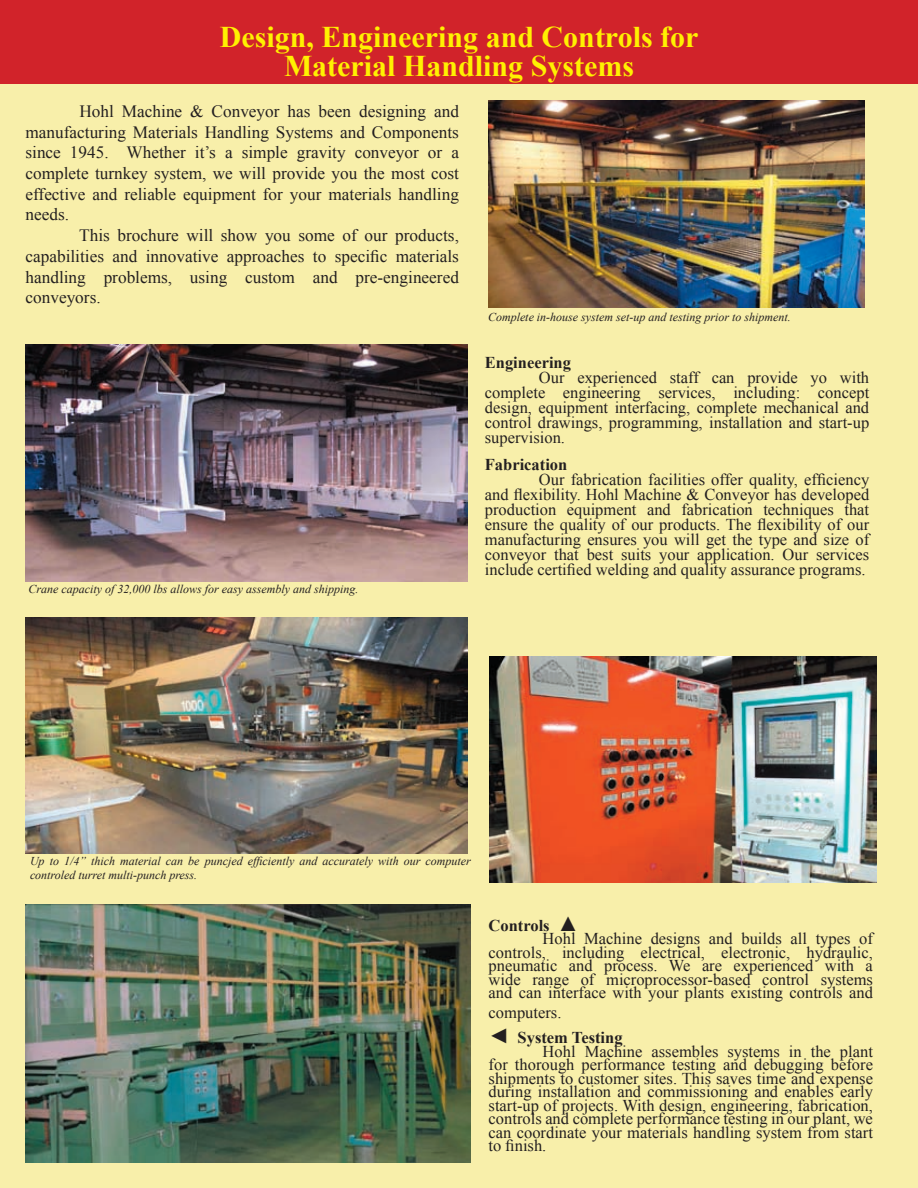
<style>
.page{position:relative;width:918px;height:1188px;background:#fff}
.page>*{position:absolute;margin:0;border:0;box-sizing:border-box;transform-origin:0 0}
.t1{font:700 30px "Times New Roman";color:#fff101}
.t2{font:17.25px/20.7px "Times New Roman";color:#231f20;text-align:justify}
.t3{font:16.5px/13.5px "Times New Roman";color:#231f20;text-align:justify}
.t4{font:700 16.5px "Times New Roman";color:#231f20}
.t5{font:italic 12px/14.4px "Times New Roman";color:#231f20}
.s1{font-size:21px}
</style>
<div class="page">
<div style="left:0;top:0;width:918px;height:86px;background:#d1232a"></div>
<div style="left:0;top:84px;width:918px;height:1104px;background:#f8efaa"></div>
<img style="left:489px;top:100px;width:376px;height:208px">
<img style="left:26px;top:617px;width:442px;height:237px">
<img style="left:26px;top:904px;width:445px;height:258px">
<img style="left:26px;top:345px;width:442px;height:236px">
<img style="left:489px;top:656px;width:387px;height:227px">
<p class="t1" style="left:220px;top:17px;width:480px">Design, Engineering and Controls for</p>
<p class="t1" style="left:284px;top:45px;width:352px">Material Handling Systems</p>
<p class="t2" style="left:26px;top:101px;width:435px;text-indent:54px">Hohl Machine &amp; Conveyor has been designing and manufacturing Materials Handling Systems and Components since 1945. Whether it’s a simple gravity conveyor or a complete turnkey system, we will provide you the most cost effective and reliable equipment for your materials handling needs.</p>
<p class="t2" style="left:26px;top:225px;width:435px;text-indent:54px">This brochure will show you some of our products, capabilities and innovative approaches to specific materials handling problems, using custom and pre-engineered conveyors.</p>
<p class="t5" style="left:488px;top:309px;width:304px">Complete in-house system set-up and testing prior to shipment.</p>
<p class="t4" style="left:485px;top:351px;width:88px">Engineering</p>
<p class="t3" style="left:485px;top:370px;width:386px;line-height:15px;text-indent:54px">Our experienced staff can provide yo with complete engineering services, including: concept design, equipment interfacing, complete mechanical and control drawings, programming, installation and start-up supervision.</p>
<p class="t5" style="left:28px;top:582px;width:331px">Crane capacity of 32,000 lbs allows for easy assembly and shipping.</p>
<p class="t4" style="left:485px;top:454px;width:84px">Fabrication</p>
<p class="t3" style="left:485px;top:472px;width:386px;line-height:15px;text-indent:54px">Our fabrication facilities offer quality, efficiency and flexibility. Hohl Machine &amp; Conveyor has developed production equipment and fabrication techniques that ensure the quality of our products. The flexibility of our manufacturing ensures you will get the type and size of conveyor that best suits your application. Our services include certified welding and quality assurance programs.</p>
<p class="t5" style="left:30px;top:853px;width:442px">Up to 1/4” thich material can be puncjed efficiently and accurately with our computer controled turret multi-punch press.</p>
<p class="t4" style="left:489px;top:914px;width:92px">Controls <span class="s1">▲</span></p>
<p class="t3" style="left:489px;top:932px;width:386px;text-indent:54px">Hohl Machine designs and builds all types of controls, including electrical, electronic, hydraulic, pneumatic and process. We are experienced with a wide range of microprocessor-based control systems and can interface with your plants existing controls and</p>
<p class="t3" style="left:489px;top:1005px;width:74px">computers.</p>
<p class="t4" style="left:489px;top:1026px;width:136px"><span class="s1">◄</span> System Testing</p>
<p class="t3" style="left:489px;top:1044px;width:386px;text-indent:54px">Hohl Machine assembles systems in the plant for thorough performance testing and debugging before shipments to customer sites. This saves time and expense during installation and commissioning and enables early start-up of projects. With design, engineering, fabrication, controls and complete performance testing in our plant, we can coordinate your materials handling system from start to finish.</p>
</div>
